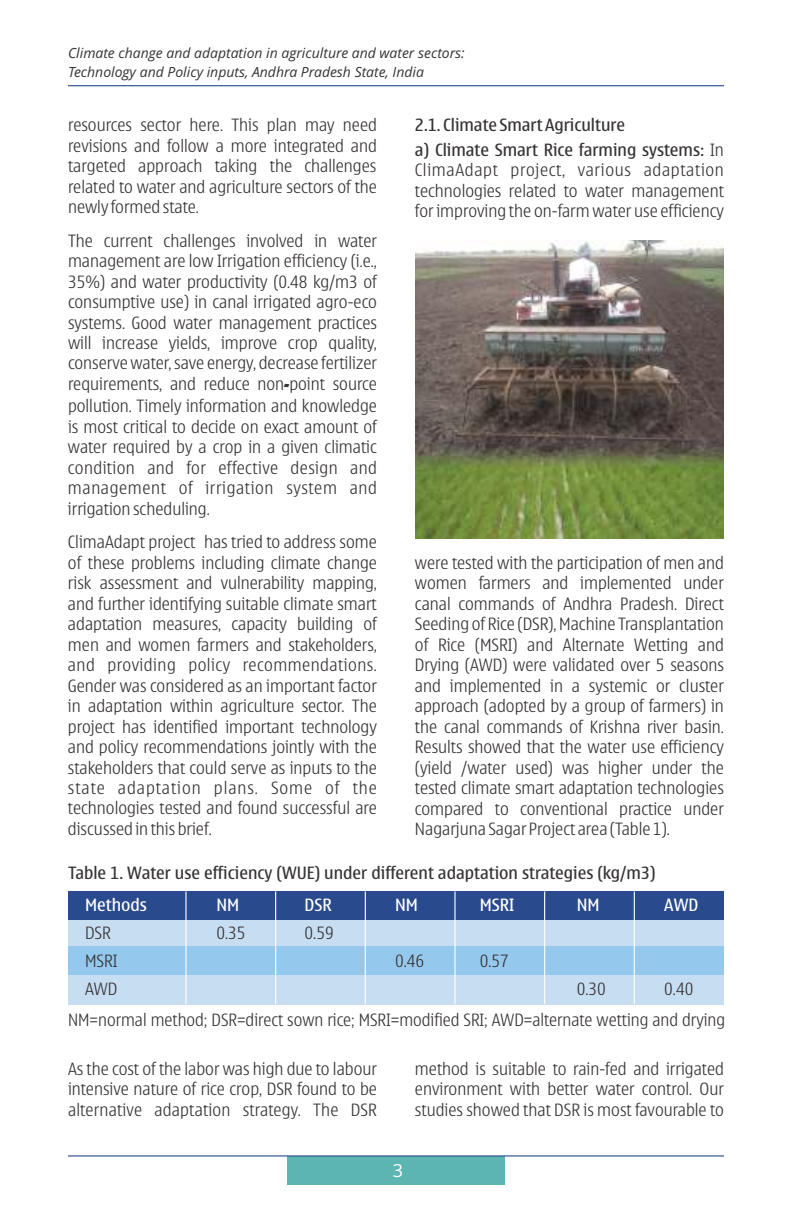
<style>
.page{position:relative;width:792px;height:1224px;background:#fff}
.page>*{position:absolute;margin:0;border:0;box-sizing:border-box;transform-origin:0 0}
.t1{font:18px "Open Sans";color:#fff}
.t2{font:300 17px/20.4px "Nokia Sans";color:#383336;text-align:justify}
.t3{font:17px/24.4px "Nokia Sans";color:#383336}
.t4{font:17px "Nokia Sans";color:#fff}
.t5{font:italic 14px/19px "Open Sans";color:#383336}
.s1{font-family:"Cooper Black Std";font-weight:700}
.s2{font-weight:300}
</style>
<div class="page">
<hr style="left:68px;top:85px;width:656px;height:1px;background:#294a8c">
<div style="left:287px;top:1156px;width:218px;height:28px;background:#5cb5b0"></div>
<hr style="left:68px;top:1155px;width:656px;height:2px;background:#294a8c">
<div style="left:68px;top:891px;width:656px;height:30px;background:#294a8c"></div>
<div style="left:68px;top:921px;width:656px;height:26px;background:#c7def2"></div>
<div style="left:68px;top:947px;width:656px;height:28px;background:#94c9ed"></div>
<div style="left:68px;top:975px;width:656px;height:29px;background:#c7def2"></div>
<hr style="left:185px;top:891px;width:2px;height:113px;background:#fff">
<hr style="left:275px;top:891px;width:1px;height:113px;background:#fff">
<hr style="left:365px;top:891px;width:1px;height:113px;background:#fff">
<hr style="left:454px;top:891px;width:2px;height:113px;background:#fff">
<hr style="left:544px;top:891px;width:1px;height:113px;background:#fff">
<hr style="left:634px;top:891px;width:1px;height:113px;background:#fff">
<img style="left:416px;top:240px;width:308px;height:298px">
<p class="t5" style="left:68px;top:45px;width:398px">Climate change and adaptation in agriculture and water sectors:<br>Technology and Policy inputs, Andhra Pradesh State, India</p>
<p class="t2" style="left:68px;top:116px;width:310px">resources sector here. This plan may need revisions and follow a more integrated and targeted approach taking the challenges related to water and agriculture sectors of the newly formed state.</p>
<p class="t2" style="left:68px;top:231px;width:311px">The current challenges involved in water management are low Irrigation efficiency (i.e., 35%) and water productivity (0.48 kg/m3 of consumptive use) in canal irrigated agro-eco systems. Good water management practices will increase yields, improve crop quality, conserve water, save energy, decrease fertilizer requirements, and reduce non<span class="s1">‐</span>point source pollution. Timely information and knowledge is most critical to decide on exact amount of water required by a crop in a given climatic condition and for effective design and management of irrigation system and irrigation scheduling.</p>
<p class="t2" style="left:68px;top:533px;width:311px">ClimaAdapt project has tried to address some of these problems including climate change risk assessment and vulnerability mapping, and further identifying suitable climate smart adaptation measures, capacity building of men and women farmers and stakeholders, and providing policy recommendations.<br>Gender was considered as an important factor in adaptation within agriculture sector. The project has identified important technology and policy recommendations jointly with the stakeholders that could serve as inputs to the state adaptation plans. Some of the technologies tested and found successful are discussed in this brief.</p>
<p class="t3" style="left:415px;top:114px;width:310px">2.1. Climate Smart Agriculture<br>a) Climate Smart Rice farming systems: <span class="s2">In</span></p>
<p class="t2" style="left:415px;top:161px;width:310px">ClimaAdapt project, various adaptation technologies related to water management for improving the on-farm water use efficiency</p>
<p class="t2" style="left:415px;top:553px;width:311px">were tested with the participation of men and women farmers and implemented under canal commands of Andhra Pradesh. Direct Seeding of Rice (DSR), Machine Transplantation of Rice (MSRI) and Alternate Wetting and Drying (AWD) were validated over 5 seasons and implemented in a systemic or cluster approach (adopted by a group of farmers) in the canal commands of Krishna river basin.<br>Results showed that the water use efficiency (yield /water used) was higher under the tested climate smart adaptation technologies compared to conventional practice under Nagarjuna Sagar Project area (Table 1).</p>
<p class="t3" style="left:68px;top:862px;width:589px">Table 1. Water use efficiency (WUE) under different adaptation strategies (kg/m3)</p>
<p class="t4" style="left:85px;top:898px;width:63px">Methods</p>
<p class="t4" style="left:216px;top:898px;width:24px">NM</p>
<p class="t4" style="left:305px;top:898px;width:29px">DSR</p>
<p class="t4" style="left:395px;top:898px;width:24px">NM</p>
<p class="t4" style="left:480px;top:898px;width:36px">MSRI</p>
<p class="t4" style="left:577px;top:898px;width:24px">NM</p>
<p class="t4" style="left:664px;top:898px;width:36px">AWD</p>
<p class="t2" style="left:85px;top:924px;width:27px">DSR</p>
<p class="t2" style="left:216px;top:924px;width:31px">0.35</p>
<p class="t2" style="left:305px;top:924px;width:31px">0.59</p>
<p class="t2" style="left:85px;top:952px;width:34px">MSRI</p>
<p class="t2" style="left:395px;top:952px;width:31px">0.46</p>
<p class="t2" style="left:480px;top:952px;width:31px">0.57</p>
<p class="t2" style="left:85px;top:979px;width:34px">AWD</p>
<p class="t2" style="left:577px;top:979px;width:31px">0.30</p>
<p class="t2" style="left:68px;top:974px;width:659px;line-height:30.8px;text-indent:596px">0.40<br>NM=normal method; DSR=direct sown rice; MSRI=modified SRI; AWD=alternate wetting and drying</p>
<p class="t2" style="left:68px;top:1060px;width:310px">As the cost of the labor was high due to labour intensive nature of rice crop, DSR found to be alternative adaptation strategy. The DSR</p>
<p class="t2" style="left:415px;top:1060px;width:310px">method is suitable to rain-fed and irrigated environment with better water control. Our studies showed that DSR is most favourable to</p>
<p class="t1" style="left:393px;top:1163px;width:12px">3</p>
</div>
